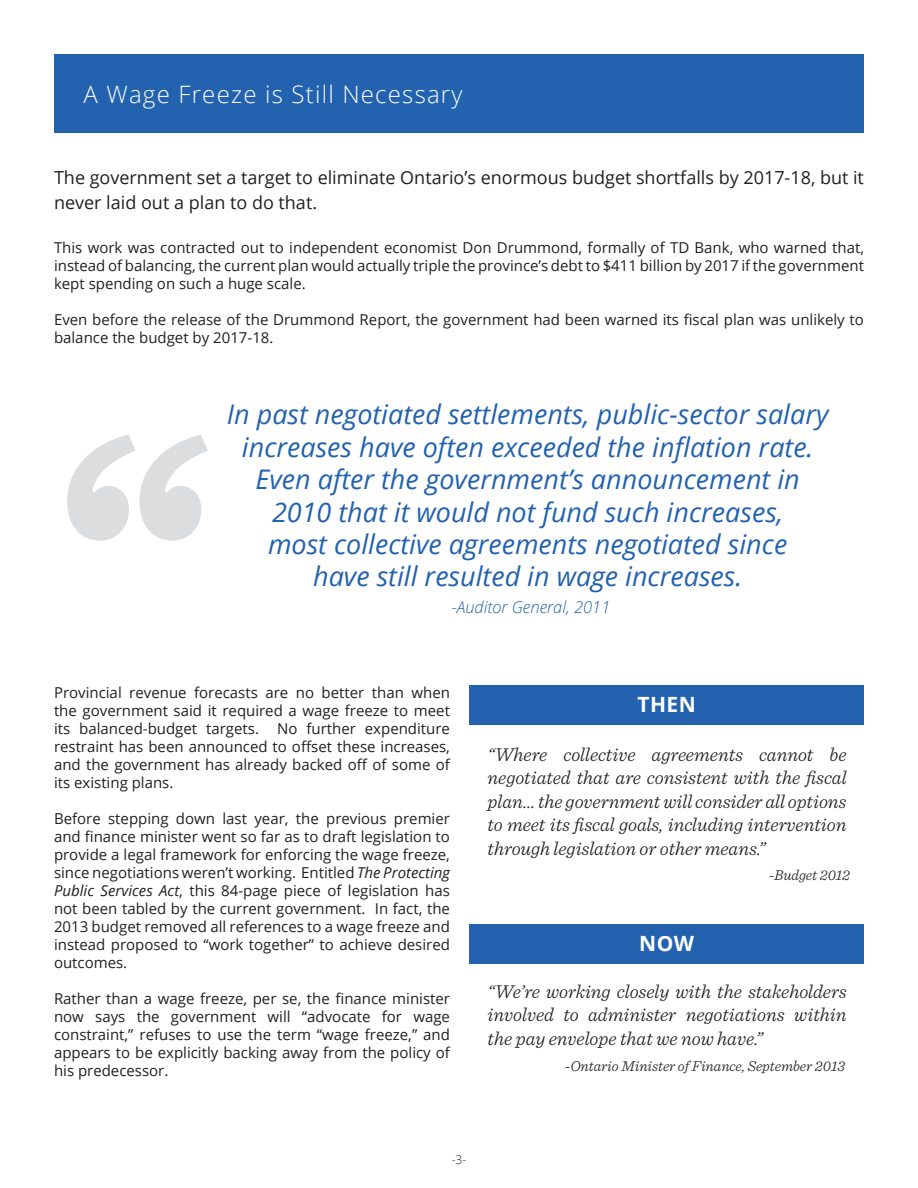
<style>
.page{position:relative;width:918px;height:1188px;background:#fff}
.page>*{position:absolute;margin:0;border:0;box-sizing:border-box;transform-origin:0 0}
.t1{font:900 300px "Sentinel";color:#dcdddf}
.t2{font:italic 27px/32.4px "Open Sans";color:#2362af;text-align:center}
.t3{font:300 24px "Open Sans";letter-spacing:.05em;color:#fff}
.t4{font:700 21px "Open Sans";letter-spacing:.025em;color:#fff}
.t5{font:italic 300 19.5px/23.4px "Sentinel";color:#231f20;text-align:justify}
.t6{font:18px/25.2px "Open Sans";color:#231f20}
.t7{font:italic 300 16.5px "Open Sans";color:#2362af}
.t8{font:15px/18px "Open Sans";color:#231f20;text-align:justify}
.t9{font:italic 300 15px "Sentinel";color:#231f20}
.t10{font:300 12px "Open Sans";color:#231f20}
.s1{font-style:italic}
</style>
<div class="page">
<div style="left:54px;top:55px;width:810px;height:78px;background:#2362af"></div>
<div style="left:469px;top:685px;width:395px;height:40px;background:#2362af"></div>
<div style="left:469px;top:924px;width:395px;height:40px;background:#2362af"></div>
<p class="t3" style="left:83px;top:78px;width:381px">A Wage Freeze is Still Necessary</p>
<p class="t6" style="left:54px;top:164px;width:812px">The government set a target to eliminate Ontario’s enormous budget shortfalls by 2017-18, but it never laid out a plan to do that.</p>
<p class="t8" style="left:54px;top:238px;width:812px">This work was contracted out to independent economist Don Drummond, formally of TD Bank, who warned that, instead of balancing, the current plan would actually triple the province’s debt to $411 billion by 2017 if the government kept spending on such a huge scale.</p>
<p class="t8" style="left:54px;top:310px;width:811px">Even before the release of the Drummond Report, the government had been warned its fiscal plan was unlikely to balance the budget by 2017-18.</p>
<p class="t1" style="left:60px;top:299px;width:154px">“</p>
<p class="t2" style="left:227px;top:398px;width:603px">In past negotiated settlements, public-sector salary increases have often exceeded the inflation rate.<br>Even after the government’s announcement in 2010 that it would not fund such increases,</p>
<p class="t2" style="left:268px;top:527px;width:521px">most collective agreements negotiated since</p>
<p class="t2" style="left:313px;top:560px;width:431px">have still resulted in wage increases.</p>
<p class="t7" style="left:452px;top:596px;width:160px">-Auditor General, 2011</p>
<p class="t8" style="left:54px;top:683px;width:398px">Provincial revenue forecasts are no better than when</p>
<p class="t8" style="left:54px;top:701px;width:398px">the government said it required a wage freeze to meet its balanced-budget targets. No further expenditure restraint has been announced to offset these increases, and the government has already backed off of some of its existing plans.</p>
<p class="t8" style="left:54px;top:809px;width:398px">Before stepping down last year, the previous premier and finance minister went so far as to draft legislation to provide a legal framework for enforcing the wage freeze, since negotiations weren’t working. Entitled <span class="s1">The Protecting Public Services Act</span>, this 84-page piece of legislation has not been tabled by the current government. In fact, the 2013 budget removed all references to a wage freeze and instead proposed to “work together” to achieve desired outcomes.</p>
<p class="t8" style="left:54px;top:989px;width:398px">Rather than a wage freeze, per se, the finance minister now says the government will “advocate for wage constraint,” refuses to use the term “wage freeze,” and appears to be explicitly backing away from the policy of his predecessor.</p>
<p class="t4" style="left:637px;top:689px;width:60px">THEN</p>
<p class="t5" style="left:488px;top:742px;width:361px">“Where collective agreements cannot be negotiated that are consistent with the fiscal plan… the government will consider all options to meet its fiscal goals, including intervention through legislation or other means.”</p>
<p class="t4" style="left:639px;top:929px;width:57px">NOW</p>
<p class="t9" style="left:769px;top:864px;width:83px">-Budget 2012</p>
<p class="t5" style="left:488px;top:978px;width:361px">“We’re working closely with the stakeholders involved to administer negotiations within the pay envelope that we now have.”</p>
<p class="t9" style="left:565px;top:1055px;width:282px">-Ontario Minister of Finance, September 2013</p>
<p class="t10" style="left:452px;top:1151px;width:16px">-3-</p>
</div>
